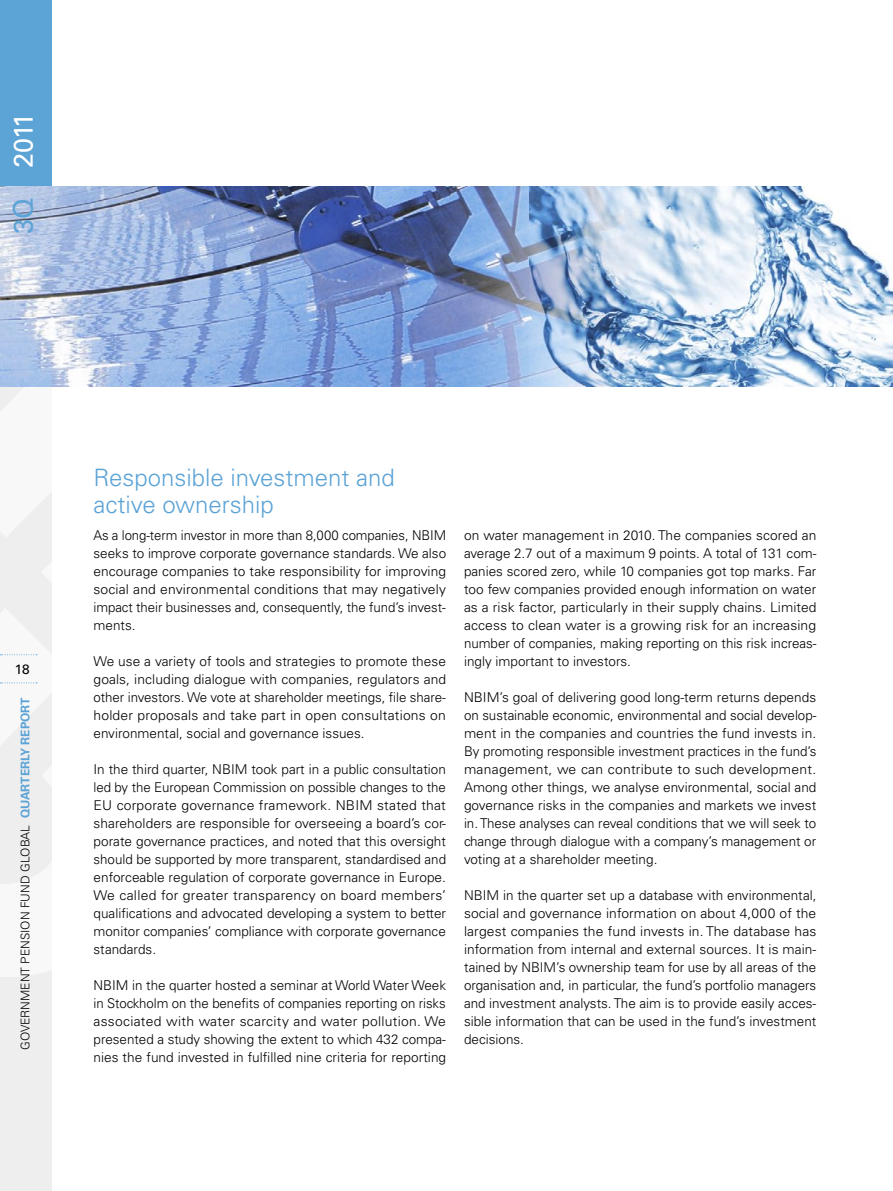
<style>
.page{position:relative;width:893px;height:1191px;background:#fff}
.page>*{position:absolute;margin:0;border:0;box-sizing:border-box;transform-origin:0 0}
.t1{font:27px "Univers";letter-spacing:-.025em;color:#fff}
.t2{font:300 24px/27px "Univers";color:#5ca3d6}
.t3{font:300 13.5px/18px "Univers";color:#000;text-align:justify}
.t4{font:13.5px "Univers";color:#000}
.t5{font:300 12px "Univers";color:#000}
.s1{color:#5ca3d6}
.s2{font-weight:700;color:#5ca3d6}
</style>
<div class="page">
<div style="left:0;top:0;width:51px;height:1191px;background:#eee"></div>
<div style="left:0;top:0;width:51px;height:186px;background:#5ca3d6"></div>
<img style="left:0;top:186px;width:893px;height:200px">
<h1 class="t1" style="left:7px;top:234px;width:122px;rotate:-90deg"><span class="s1">3Q</span> 2011</h1>
<p class="t4" style="left:15px;top:661px;width:16px">18</p>
<p class="t5" style="left:18px;top:1049px;width:353px;rotate:-90deg">government pension fund global <span class="s2">quarterly report</span></p>
<h2 class="t2" style="left:94px;top:464px;width:303px">Responsible investment and active ownership</h2>
<p class="t3" style="left:94px;top:526px;width:354px;text-align:left">As a long-term investor in more than 8,000 companies, NBIM seeks to improve corporate governance standards. We also encourage companies to take responsibility for improving social and environmental conditions that may negatively impact their businesses and, consequently, the fund’s invest&shy;ments.</p>
<p class="t3" style="left:94px;top:652px;width:354px">We use a variety of tools and strategies to promote these goals, including dialogue with companies, regulators and other investors. We vote at shareholder meetings, file share&shy;holder proposals and take part in open consultations on environmental, social and governance issues.</p>
<p class="t3" style="left:94px;top:760px;width:128px">I n the third quarter, NBIM</p>
<p class="t3" style="left:94px;top:760px;width:354px;text-indent:158px">took part in a public consultation led by the European Commission on possible changes to the EU corporate governance framework. NBIM</p>
<p class="t3" style="left:94px;top:796px;width:354px;text-indent:283px">stated that shareholders are responsible for overseeing a board’s cor&shy;porate governance practices, and noted that this oversight should be supported by more transparent, standardised and enforceable regulation of corporate governance in E urope.<br>We called for greater transparency on board members’ qualifications and advocated developing a system to better monitor companies’ compliance with corporate governance standards.</p>
<p class="t3" style="left:94px;top:976px;width:10px">NBIM</p>
<p class="t3" style="left:94px;top:976px;width:354px;text-indent:39px">in the quarter hosted a seminar at World Water Week in Stockholm on the benefits of companies reporting on risks associated with water scarcity and water pollution. We presented a study showing the extent to which 432 compa&shy;nies the fund invested in fulfilled nine criteria for reporting</p>
<p class="t3" style="left:464px;top:526px;width:354px">on water management in 2010. The companies scored an average 2.7 out of a maximum 9 points. A total of 131 com&shy;panies scored zero, while 10 companies got top marks. Far too few companies provided enough information on water as a risk factor, particularly in their supply chains. Limited access to clean water is a growing risk for an increasing number of companies, making reporting on this risk increas&shy;ingly important to investors.</p>
<p class="t3" style="left:464px;top:688px;width:10px">NBIM</p>
<p class="t3" style="left:464px;top:688px;width:354px;text-indent:36px">’s goal of delivering good long-term returns depends on sustainable economic, environmental and social develop&shy;ment in the companies and countries the fund invests in.<br>By promoting responsible investment practices in the fund’s management, we can contribute to such development.<br>Among other things, we analyse environmental, social and governance risks in the companies and markets we invest in. These analyses can reveal conditions that we will seek to change through dialogue with a company’s management or voting at a shareholder meeting.</p>
<p class="t3" style="left:464px;top:886px;width:10px">NBIM</p>
<p class="t3" style="left:464px;top:886px;width:354px;text-indent:39px">in the quarter set up a database with environmental, social and governance information on about 4,000 of the largest companies the fund invests in. The database has information from internal and external sources. I t is main&shy;tained by NBIM</p>
<p class="t3" style="left:464px;top:958px;width:354px;text-indent:92px">’s ownership team for use by all areas of the organisation and, in particular, the fund’s portfolio managers and investment analysts. The aim is to provide easily acces&shy;sible information that can be used in the fund’s investment decisions.</p>
</div>
